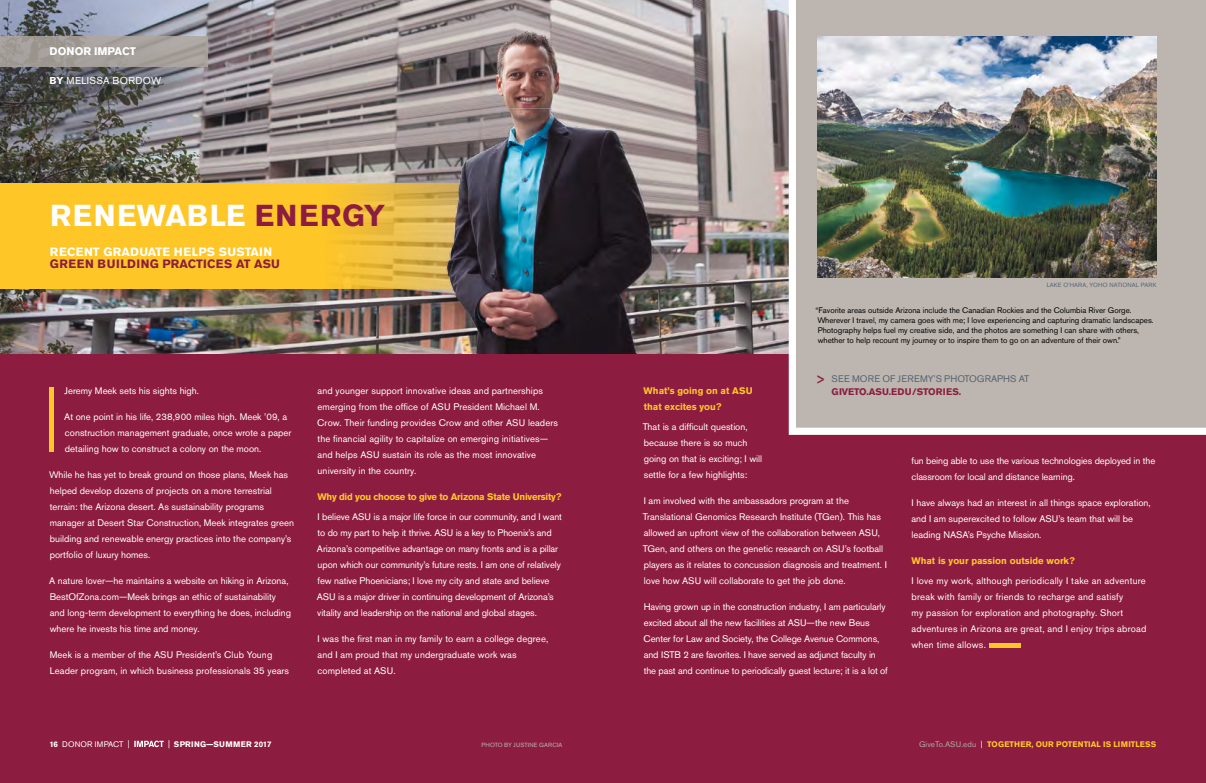
<style>
.page{position:relative;width:1206px;height:783px;background:#fff}
.page>*{position:absolute;margin:0;border:0;box-sizing:border-box;transform-origin:0 0}
.t1{font:700 30px "Akzidenz Grotesk Pro";letter-spacing:.05em;color:#fff}
.t2{font:700 12px "Akzidenz Grotesk Pro";letter-spacing:.03em;color:#8c1d40}
.t3{font:700 12px "Akzidenz Grotesk Pro";letter-spacing:.01em;color:#fff}
.t4{font:700 11px "Akzidenz Grotesk Pro";color:#fff}
.t5{font:10px "Akzidenz Grotesk Pro";letter-spacing:.03em;color:#fff}
.t6{font:9.5px/16px "Akzidenz Grotesk Pro";color:#fff}
.t7{font:9.5px/16px "Akzidenz Grotesk Pro";letter-spacing:.02em;color:#fff}
.t8{font:700 9.5px/16px "Akzidenz Grotesk Pro";color:#ffc627}
.t9{font:9.5px/13px "Akzidenz Grotesk Pro";letter-spacing:.01em;color:#586370}
.t10{font:700 9.5px "Akzidenz Grotesk Pro";letter-spacing:-.025em;color:#ffc627}
.t11{font:8px/10px "Akzidenz Grotesk Pro";color:#000}
.t12{font:700 8px "Akzidenz Grotesk Pro";color:#ffc627}
.t13{font:700 8px "Akzidenz Grotesk Pro";letter-spacing:.04em;color:#fff}
.t14{font:8px "Akzidenz Grotesk Pro";letter-spacing:.02em;color:#fff}
.t15{font:6px "Akzidenz Grotesk Pro";letter-spacing:.02em;color:#586370}
.t16{font:6px "Akzidenz Grotesk Pro";letter-spacing:.02em;color:#bdb6b0}
.s1{font-weight:700}
.s2{color:#8c1d40}
.s3{font-family:"Akzidenz Grotesk BQ";font-weight:500;font-stretch:condensed;font-size:18px;color:#8c1d40}
.s4{font-weight:700;color:#8c1d40}
.s5{font-size:8.8px}
.s6{font-weight:400;font-size:8.8px}
.s7{font-weight:400;color:#afa79f}
.s8{font-weight:400;color:#fff}
</style>
<div class="page">
<img style="left:0;top:0;width:785px;height:355px">
<div style="left:0;top:355px;width:1206px;height:428px;background:#8c1d40"></div>
<hr style="left:50px;top:387px;width:4px;height:65px;background:#ffc627">
<div style="left:990px;top:643px;width:31px;height:5px;background:#ffc627"></div>
<svg style="left:0;top:183px;width:424px;height:106px;background:#fac32c"></svg>
<div style="left:0;top:36px;width:208px;height:30px;background:linear-gradient(to right,#a09a95,#aaa49f)"></div>
<svg style="left:134px;top:741px;width:30px;height:6px"></svg>
<svg style="left:785px;top:0;width:421px;height:435px;background:#bfb8b3"></svg>
<img style="left:818px;top:36px;width:338px;height:241px">
<img style="left:424px;top:0;width:260px;height:352px">
<p class="t4" style="left:50px;top:44px;width:88px">DONOR IMPACT</p>
<p class="t5" style="left:50px;top:74px;width:113px"><span class="s1">BY</span> MELISSA BORDOW</p>
<h1 class="t1" style="left:50px;top:196px;width:336px">RENEWABLE <span class="s2">ENERGY</span></h1>
<p class="t3" style="left:50px;top:244px;width:224px">RECENT GRADUATE HELPS SUSTAIN</p>
<p class="t2" style="left:50px;top:256px;width:232px">GREEN BUILDING PRACTICES AT ASU</p>
<p class="t6" style="left:65px;top:383px;width:136px">Jeremy Meek sets his sights high.</p>
<p class="t6" style="left:64px;top:409px;width:229px">At one point in his life, 238,900 miles high. Meek ’09, a construction management graduate, once wrote a paper detailing how to construct a colony on the moon.</p>
<p class="t6" style="left:49px;top:467px;width:246px">While he has yet to break ground on those plans, Meek has helped develop dozens of projects on a more terrestrial terrain: the Arizona desert. As sustainability programs manager at Desert Star Construction, Meek integrates green building and renewable energy practices into the company’s portfolio of luxury homes.</p>
<p class="t6" style="left:49px;top:573px;width:244px">A nature lover—he maintains a website on hiking in Arizona, BestOfZona.com—Meek brings an ethic of sustainability and long-term development to everything he does, including where he invests his time and money.</p>
<p class="t6" style="left:50px;top:647px;width:241px">Meek is a member of the ASU President’s Club Young<br>Leader program, in which business professionals 35 years</p>
<p class="t6" style="left:317px;top:383px;width:242px">and younger support innovative ideas and partnerships emerging from the office of ASU President Michael M.<br>Crow. Their funding provides Crow and other ASU leaders the financial agility to capitalize on emerging initiatives— and helps ASU sustain its role as the most innovative university in the country.</p>
<p class="t10" style="left:317px;top:491px;width:245px">Why did you choose to give to Arizona State University?</p>
<p class="t6" style="left:317px;top:509px;width:247px">I believe ASU is a major life force in our community, and I want to do my part to help it thrive. ASU is a key to Phoenix’s and Arizona’s competitive advantage on many fronts and is a pillar upon which our community’s future rests. I am one of relatively few native Phoenicians; I love my city and state and believe ASU is a major driver in continuing development of Arizona’s vitality and leadership on the national and global stages.</p>
<p class="t6" style="left:318px;top:631px;width:232px">I was the first man in my family to earn a college degree, and I am proud that my undergraduate work was completed at ASU.</p>
<p class="t15" style="left:1047px;top:281px;width:111px">LAKE O’HARA, YOHO NATIONAL PARK</p>
<p class="t11" style="left:816px;top:305px;width:340px">“Favorite areas outside Arizona include the Canadian Rockies and the Columbia River Gorge.<br>Wherever I travel, my camera goes with me; I love experiencing and capturing dramatic landscapes.<br>Photography helps fuel my creative side, and the photos are something I can share with others, whether to help recount my journey or to inspire them to go on an adventure of their own.”</p>
<p class="t9" style="left:832px;top:372px;width:199px;text-indent:-16px"><span class="s3">&gt;</span> SEE MORE OF JEREMY’S PHOTOGRAPHS AT<br><span class="s4">GIVETO.ASU.EDU/STORIES.</span></p>
<p class="t8" style="left:644px;top:383px;width:111px">What’s going on at ASU that excites you?</p>
<p class="t6" style="left:643px;top:419px;width:121px">That is a difficult question, because there is so much going on that is exciting; I will settle for a few highlights:</p>
<p class="t6" style="left:643px;top:493px;width:246px">I am involved with the ambassadors program at the Translational Genomics Research Institute (TGen). This has allowed an upfront view of the collaboration between ASU, TGen, and others on the genetic research on ASU’s football players as it relates to concussion diagnosis and treatment. I love how ASU will collaborate to get the job done.</p>
<p class="t6" style="left:644px;top:599px;width:246px">Having grown up in the construction industry, I am particularly excited about all the new facilities at ASU—the new Beus Center for Law and Society, the College Avenue Commons, and ISTB 2 are favorites. I have served as adjunct faculty in the past and continue to periodically guest lecture; it is a lot of</p>
<p class="t6" style="left:912px;top:452px;width:245px">fun being able to use the various technologies deployed in the classroom for local and distance learning.</p>
<p class="t6" style="left:912px;top:494px;width:241px">I have always had an interest in all things space exploration, and I am superexcited to follow ASU’s team that will be leading NASA’s Psyche Mission.</p>
<p class="t8" style="left:911px;top:552px;width:165px">What is your passion outside work?</p>
<p class="t7" style="left:911px;top:572px;width:237px">I love my work, although periodically I take an adventure break with family or friends to recharge and satisfy<br>my passion for exploration and photography. Short adventures in Arizona are great, and I enjoy trips abroad when time allows.</p>
<p class="t14" style="left:50px;top:739px;width:82px"><span class="s1">16</span> DONOR IMPACT <span class="s5">|</span></p>
<p class="t13" style="left:168px;top:739px;width:105px"><span class="s6">|</span> SPRING—SUMMER 2017</p>
<p class="t16" style="left:482px;top:741px;width:82px">PHOTO BY JUSTINE GARCIA</p>
<p class="t12" style="left:919px;top:739px;width:239px"><span class="s7">GiveTo.ASU.edu</span> <span class="s8">|</span> TOGETHER, OUR POTENTIAL IS LIMITLESS</p>
</div>
